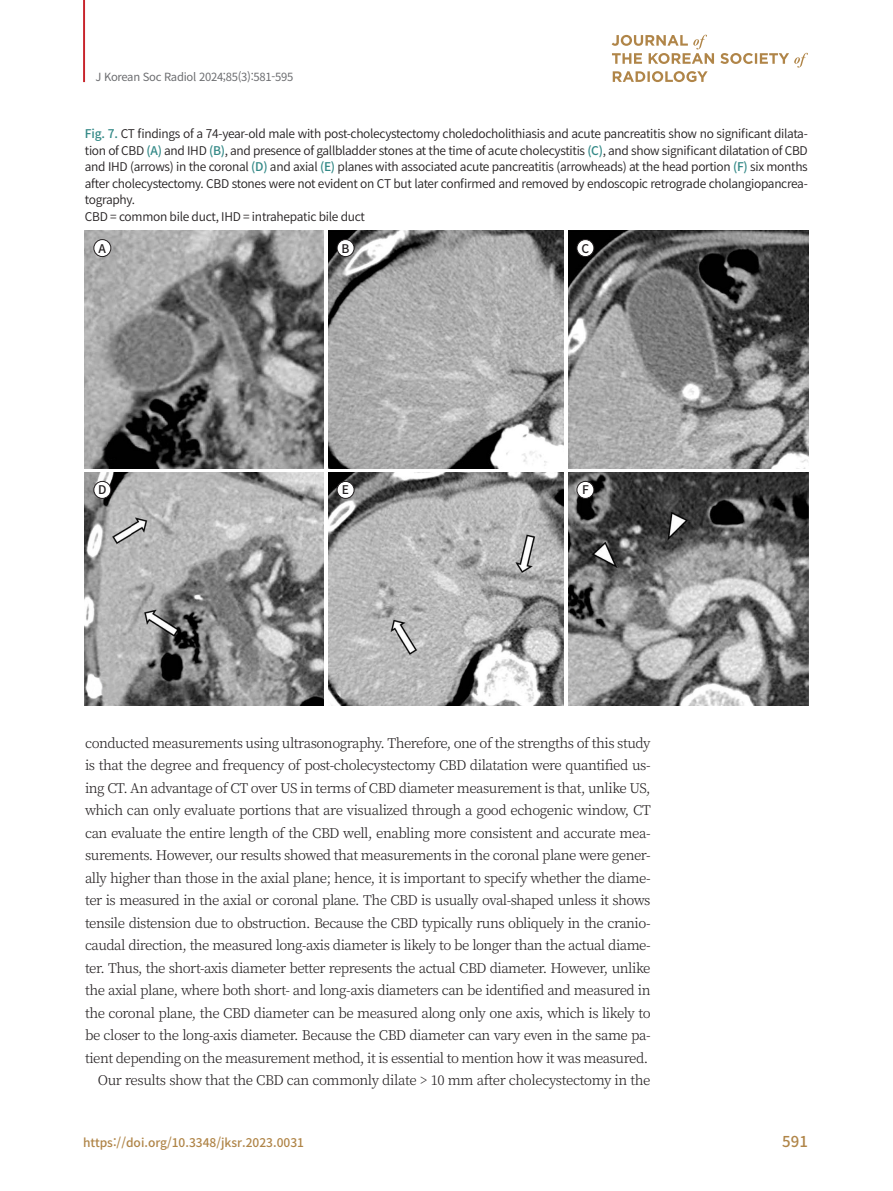
<style>
.page{position:relative;width:893px;height:1191px;background:#fff}
.page>*{position:absolute;margin:0;border:0;box-sizing:border-box;transform-origin:0 0}
.t1{font:500 15px "Noto Sans CJ Kkr";color:#b08548}
.영문본문{font:300 13.5px/22.5px "Noto Serif CJ Kkr";letter-spacing:-.035em;color:#231f20;text-align:justify}
.그림제목{font:600 12px/16.5px "Noto Sans CJ Kkr";letter-spacing:-.025em;color:#231f20;text-align:justify}
.t2{font:500 12px "Noto Sans CJ Kkr";color:#b08548}
.캡션{font:500 12px "Noto Sans CJ Kkr";color:#231f20}
.t3{font:11.25px "Noto Sans CJ Kkr";letter-spacing:-.025em;color:#6c6d70}
.s1{font-weight:500;color:#328886}
</style>
<div class="page">
<hr style="left:83px;top:0;width:2px;height:82px;background:#c8242b">
<svg style="left:612px;top:35px;width:196px;height:47px"></svg>
<img style="left:85px;top:231px;width:239px;height:237px">
<img style="left:328px;top:231px;width:236px;height:237px">
<img style="left:568px;top:231px;width:240px;height:237px">
<div style="left:94px;top:239px;width:17px;height:18px;background:#fff;border-radius:50%"></div>
<div style="left:94px;top:239px;width:17px;height:18px;border:1px solid #231f20;border-radius:50%"></div>
<div style="left:337px;top:239px;width:17px;height:18px;background:#fff;border-radius:50%"></div>
<div style="left:337px;top:239px;width:17px;height:18px;border:1px solid #231f20;border-radius:50%"></div>
<div style="left:577px;top:239px;width:17px;height:18px;background:#fff;border-radius:50%"></div>
<div style="left:577px;top:239px;width:17px;height:18px;border:1px solid #231f20;border-radius:50%"></div>
<img style="left:85px;top:472px;width:239px;height:233px">
<img style="left:328px;top:472px;width:236px;height:233px">
<img style="left:568px;top:472px;width:240px;height:233px">
<div style="left:94px;top:481px;width:17px;height:17px;background:#fff;border-radius:50%"></div>
<div style="left:94px;top:481px;width:17px;height:17px;border:1px solid #231f20;border-radius:50%"></div>
<div style="left:337px;top:481px;width:17px;height:17px;background:#fff;border-radius:50%"></div>
<div style="left:337px;top:481px;width:17px;height:17px;border:1px solid #231f20;border-radius:50%"></div>
<div style="left:577px;top:481px;width:17px;height:17px;background:#fff;border-radius:50%"></div>
<div style="left:577px;top:481px;width:17px;height:17px;border:1px solid #231f20;border-radius:50%"></div>
<p class="t3" style="left:96px;top:70px;width:199px">J Korean Soc Radiol 2024;85(3):581-595</p>
<p class="그림제목" style="left:85px;top:126px;width:724px"><span class="s1">Fig. 7.</span> CT findings of a 74-year-old male with post-cholecystectomy choledocholithiasis and acute pancreatitis show no significant dilata&shy;tion of CBD <span class="s1">(A)</span> and IHD <span class="s1">(B)</span>, and presence of gallbladder stones at the time of acute cholecystitis <span class="s1">(C)</span>, and show significant dilatation of CBD and IHD (arrows) in the coronal <span class="s1">(D)</span> and axial <span class="s1">(E)</span> planes with associated acute pancreatitis (arrowheads) at the head portion <span class="s1">(F)</span> six months after cholecystectomy. CBD stones were not evident on CT but later confirmed and removed by endoscopic retrograde cholangiopancrea&shy;tography.</p>
<p class="그림제목" style="left:85px;top:208px;width:281px">CBD = common bile duct, IHD = intrahepatic bile duct</p>
<p class="캡션" style="left:99px;top:241px;width:9px">A</p>
<p class="캡션" style="left:342px;top:241px;width:10px">B</p>
<p class="캡션" style="left:581px;top:241px;width:9px">C</p>
<p class="캡션" style="left:98px;top:483px;width:10px">D</p>
<p class="캡션" style="left:342px;top:483px;width:9px">E</p>
<p class="캡션" style="left:582px;top:483px;width:8px">F</p>
<p class="영문본문" style="left:85px;top:732px;width:567px">conducted measurements using ultrasonography. Therefore, one of the strengths of this study is that the degree and frequency of post-cholecystectomy CBD dilatation were quantified us&shy;ing CT. An advantage of CT over US in terms of CBD diameter measurement is that, unlike US, which can only evaluate portions that are visualized through a good echogenic window, CT can evaluate the entire length of the CBD well, enabling more consistent and accurate mea&shy;surements. However, our results showed that measurements in the coronal plane were gener&shy;ally higher than those in the axial plane; hence, it is important to specify whether the diame&shy;ter is measured in the axial or coronal plane. The CBD is usually oval-shaped unless it shows tensile distension due to obstruction. Because the CBD typically runs obliquely in the cranio&shy;caudal direction, the measured long-axis diameter is likely to be longer than the actual diame&shy;ter. Thus, the short-axis diameter better represents the actual CBD diameter. However, unlike the axial plane, where both short- and long-axis diameters can be identified and measured in the coronal plane, the CBD diameter can be measured along only one axis, which is likely to be closer to the long-axis diameter. Because the CBD diameter can vary even in the same pa&shy;tient depending on the measurement method, it is essential to mention how it was measured.</p>
<p class="영문본문" style="left:98px;top:1069px;width:554px">Our results show that the CBD can commonly dilate &gt; 10 mm after cholecystectomy in the</p>
<p class="t2" style="left:83px;top:1135px;width:222px">https://doi.org/10.3348/jksr.2023.0031</p>
<p class="t1" style="left:782px;top:1132px;width:27px">591</p>
</div>
